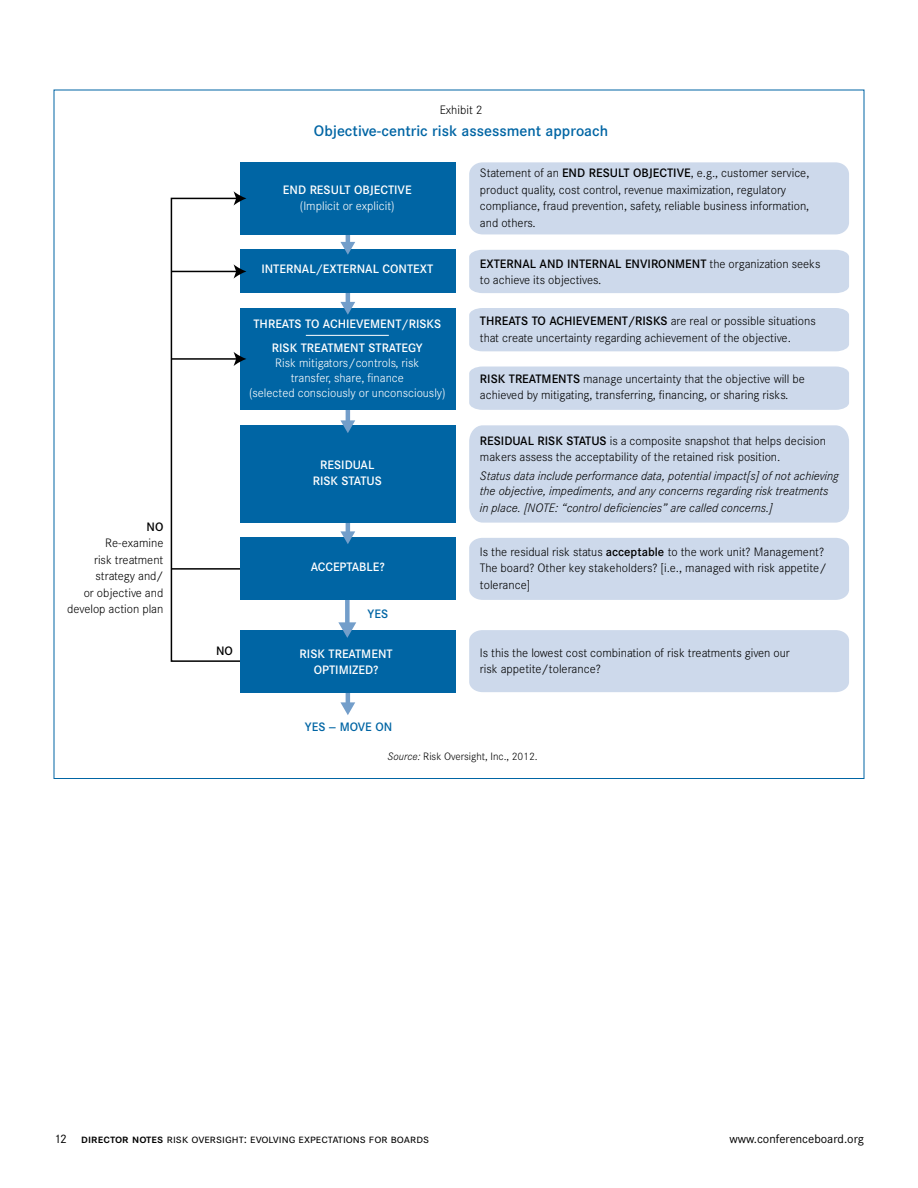
<style>
.page{position:relative;width:918px;height:1188px;background:#fff}
.page>*{position:absolute;margin:0;border:0;box-sizing:border-box;transform-origin:0 0}
.t1{font:500 15px "Corporate S";color:#0065a4}
.t2{font:300 12px/16.5px "Corporate S";color:#000}
.t3{font:italic 300 12px/15px "Corporate S";color:#000}
.t4{font:500 12px/16.5px "Corporate S";color:#fff;text-align:center}
.t5{font:300 12px/15px "Corporate S";color:#fff;text-align:center}
.t6{font:12px "Corporate S";color:#000}
.t7{font:500 12px "Corporate S";color:#0065a4}
.t8{font:500 12px "Corporate S";color:#000}
.t9{font:300 10.5px "Corporate S";color:#000}
.s1{font-weight:500}
.s2{font-style:italic}
</style>
<div class="page">
<hr style="left:346px;top:687px;width:4px;height:18px;background:#739eca">
<svg style="left:340px;top:702px;width:15px;height:13px"></svg>
<div style="left:469px;top:162px;width:380px;height:72px;background:#cdd9eb"></div>
<div style="left:469px;top:250px;width:380px;height:43px;background:#cdd9eb"></div>
<div style="left:469px;top:308px;width:380px;height:43px;background:#cdd9eb"></div>
<div style="left:469px;top:367px;width:380px;height:43px;background:#cdd9eb"></div>
<div style="left:469px;top:425px;width:380px;height:98px;background:#cdd9eb"></div>
<div style="left:469px;top:538px;width:380px;height:62px;background:#cdd9eb"></div>
<div style="left:469px;top:630px;width:380px;height:62px;background:#cdd9eb"></div>
<div style="left:240px;top:630px;width:216px;height:62px;background:#0065a4"></div>
<div style="left:345px;top:595px;width:5px;height:30px;background:#739eca"></div>
<svg style="left:338px;top:622px;width:18px;height:16px"></svg>
<div style="left:240px;top:538px;width:216px;height:62px;background:#0065a4"></div>
<hr style="left:346px;top:516px;width:4px;height:18px;background:#739eca">
<svg style="left:340px;top:531px;width:15px;height:13px"></svg>
<div style="left:240px;top:425px;width:216px;height:98px;background:#0065a4"></div>
<hr style="left:346px;top:405px;width:4px;height:18px;background:#739eca">
<svg style="left:340px;top:420px;width:15px;height:13px"></svg>
<div style="left:240px;top:308px;width:216px;height:102px;background:#0065a4"></div>
<hr style="left:306px;top:335px;width:83px;height:1px;background:#fff">
<hr style="left:346px;top:286px;width:4px;height:18px;background:#739eca">
<svg style="left:340px;top:302px;width:15px;height:13px"></svg>
<div style="left:240px;top:250px;width:216px;height:43px;background:#0065a4"></div>
<hr style="left:346px;top:226px;width:4px;height:18px;background:#739eca">
<svg style="left:340px;top:242px;width:15px;height:13px"></svg>
<div style="left:240px;top:162px;width:216px;height:72px;background:#0065a4"></div>
<svg style="left:170px;top:191px;width:78px;height:471px"></svg>
<p class="t8" style="left:147px;top:520px;width:18px">NO</p>
<p class="t2" style="left:67px;top:535px;width:98px;text-align:right">Re-examine<br>risk treatment strategy and/<br>or objective and develop action plan</p>
<p class="t8" style="left:216px;top:644px;width:18px">NO</p>
<p class="t2" style="left:440px;top:101px;width:44px">Exhibit 2</p>
<p class="t1" style="left:314px;top:122px;width:296px">Objective-centric risk assessment approach</p>
<p class="t4" style="left:283px;top:182px;width:130px">END RESULT OBJECTIVE</p>
<p class="t5" style="left:300px;top:199px;width:96px">(Implicit or explicit)</p>
<p class="t4" style="left:261px;top:261px;width:173px">INTERNAL/EXTERNAL CONTEXT</p>
<p class="t4" style="left:253px;top:312px;width:189px;line-height:24.3px">THREATS TO ACHIEVEMENT/RISKS<br>RISK TREATMENT STRATEGY</p>
<p class="t5" style="left:249px;top:356px;width:198px">Risk mitigators/controls, risk<br>transfer, share, finance<br>(selected consciously or unconsciously)</p>
<p class="t4" style="left:313px;top:456px;width:71px">RESIDUAL<br>RISK STATUS</p>
<p class="t4" style="left:311px;top:558px;width:75px">ACCEPTABLE?</p>
<p class="t7" style="left:368px;top:607px;width:22px">YES</p>
<p class="t4" style="left:300px;top:646px;width:95px">RISK TREATMENT<br>OPTIMIZED?</p>
<p class="t2" style="left:480px;top:165px;width:331px">Statement of an <span class="s1">END RESULT OBJECTIVE</span>, e.g., customer service, product quality, cost control, revenue maximization, regulatory compliance, fraud prevention, safety, reliable business information, and others.</p>
<p class="t2" style="left:480px;top:255px;width:342px"><span class="s1">EXTERNAL AND INTERNAL ENVIRONMENT</span> the organization seeks to achieve its objectives.</p>
<p class="t2" style="left:480px;top:313px;width:337px"><span class="s1">THREATS TO ACHIEVEMENT/RISKS</span> are real or possible situations that create uncertainty regarding achievement of the objective.</p>
<p class="t2" style="left:480px;top:370px;width:326px"><span class="s1">RISK TREATMENTS</span> manage uncertainty that the objective will be achieved by mitigating, transferring, financing, or sharing risks.</p>
<p class="t2" style="left:480px;top:433px;width:348px"><span class="s1">RESIDUAL RISK STATUS</span> is a composite snapshot that helps decision makers assess the acceptability of the retained risk position.</p>
<p class="t3" style="left:480px;top:468px;width:360px">Status data include performance data, potential impact[s] of not achieving the objective, impediments, and any concerns regarding risk treatments</p>
<p class="t3" style="left:480px;top:500px;width:294px">in place. [NOTE: “control deficiencies” are called concerns.]</p>
<p class="t2" style="left:480px;top:543px;width:348px">Is the residual risk status <span class="s1">acceptable</span> to the work unit? Management?<br>The board? Other key stakeholders? [i.e., managed with risk appetite/ tolerance]</p>
<p class="t2" style="left:480px;top:644px;width:311px">Is this the lowest cost combination of risk treatments given our risk appetite/tolerance?</p>
<p class="t7" style="left:305px;top:720px;width:89px">YES — MOVE ON</p>
<p class="t9" style="left:388px;top:750px;width:152px"><span class="s2">Source:</span> Risk Oversight, Inc., 2012.</p>
<p class="t6" style="left:54px;top:1132px;width:377px">12 <span class="s1">Director Notes</span> risk oversight: evolving expectations for boards</p>
<p class="t6" style="left:730px;top:1132px;width:136px">www.conferenceboard.org</p>
</div>
